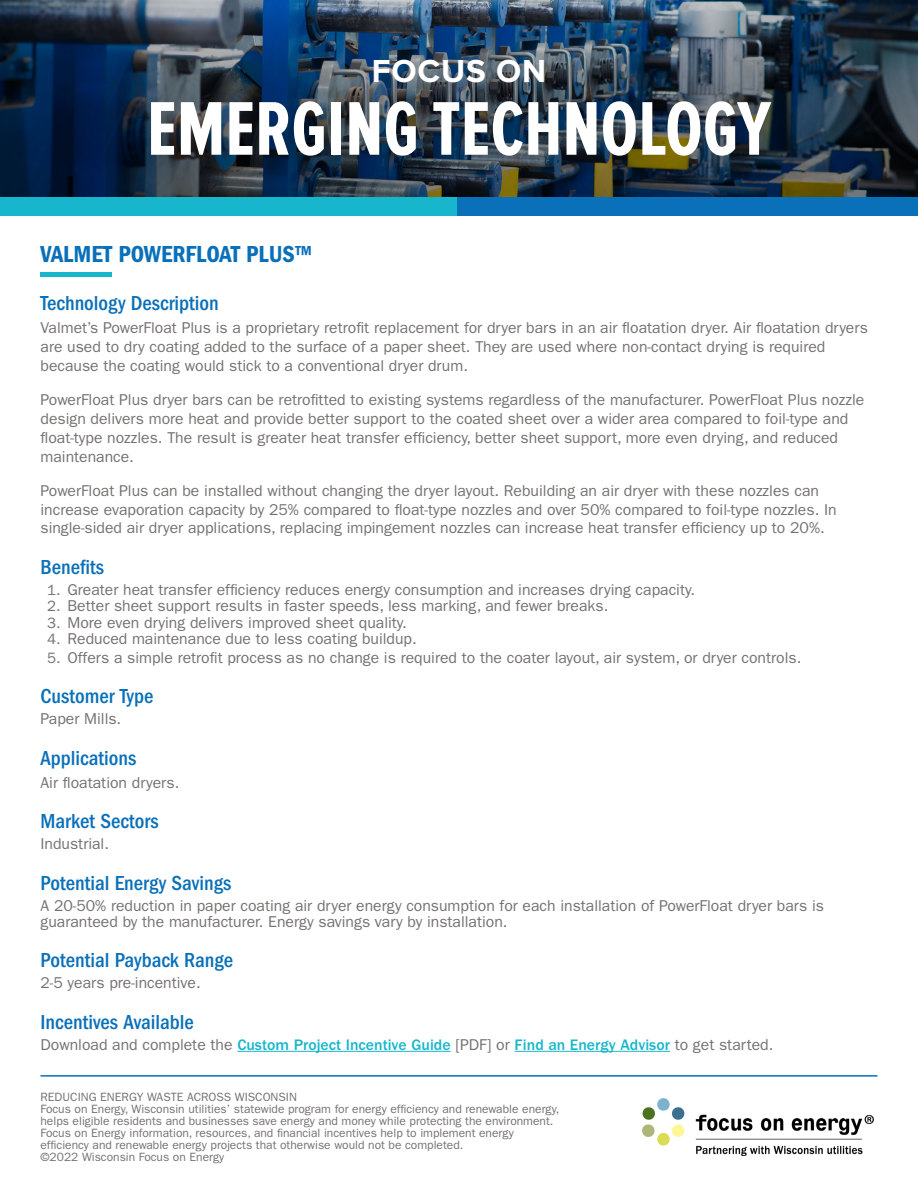
<style>
.page{position:relative;width:918px;height:1188px;background:#fff}
.page>*{position:absolute;margin:0;border:0;box-sizing:border-box;transform-origin:0 0}
.t1{font:700 78.9px "Proxima Nova Ex Cn";color:#fff}
.t2{font:700 33px "Proxima Nova";letter-spacing:.025em;color:#fff}
.t3{font:24px "ITC Franklin Gothic Std Dm Cd";color:#0970b9}
.t4{font:500 condensed 21px "ITC Franklin Gothic Std";color:#0970b9}
.t5{font:15.75px/18.9px "ITC Franklin Gothic Std";color:#757171}
.t6{font:500 15.75px "ITC Franklin Gothic Std";color:#18b6cc}
.t7{font:12px/12px "ITC Franklin Gothic Std";color:#757171}
.s1{font-size:15px}
.s2{font-weight:400;color:#757171}
</style>
<div class="page">
<img style="left:0;top:0;width:918px;height:198px">
<div style="left:0;top:198px;width:460px;height:18px;background:#18b6cc"></div>
<div style="left:458px;top:198px;width:460px;height:18px;background:#0970b9"></div>
<img style="left:643px;top:1098px;width:231px;height:57px">
<hr style="left:237px;top:1051px;width:214px;height:1px;background:#18b6cc">
<hr style="left:515px;top:1051px;width:155px;height:1px;background:#18b6cc">
<hr style="left:40px;top:1075px;width:838px;height:2px;background:#0970b9">
<hr style="left:40px;top:273px;width:72px;height:4px;background:#18b6cc">
<h2 class="t2" style="left:372px;top:56px;width:176px">FOCUS ON</h2>
<h1 class="t1" style="left:147px;top:85px;width:626px">EMERGING TECHNOLOGY</h1>
<h3 class="t3" style="left:40px;top:241px;width:274px">VALMET POWERFLOAT PLUS™</h3>
<h3 class="t4" style="left:40px;top:291px;width:180px">Technology Description</h3>
<p class="t5" style="left:40px;top:319px;width:829px">Valmet’s PowerFloat Plus is a proprietary retrofit replacement for dryer bars in an air floatation dryer. Air floatation dryers are used to dry coating added to the surface of a paper sheet. They are used where non-contact drying is required because the coating would stick to a conventional dryer drum.</p>
<p class="t5" style="left:40px;top:390px;width:825px">PowerFloat Plus dryer bars can be retrofitted to existing systems regardless of the manufacturer. PowerFloat Plus nozzle design delivers more heat and provide better support to the coated sheet over a wider area compared to foil-type and float-type nozzles. The result is greater heat transfer efficiency, better sheet support, more even drying, and reduced maintenance.</p>
<p class="t5" style="left:40px;top:481px;width:798px">PowerFloat Plus can be installed without changing the dryer layout. Rebuilding an air dryer with these nozzles can increase evaporation capacity by 25% compared to float-type nozzles and over 50% compared to foil-type nozzles. In single-sided air dryer applications, replacing impingement nozzles can increase heat transfer efficiency up to 20%.</p>
<h3 class="t4" style="left:40px;top:555px;width:65px">Benefits</h3>
<p class="t5" style="left:47px;top:580px;width:649px"><span class="s1">1.</span> Greater heat transfer efficiency reduces energy consumption and increases drying capacity.</p>
<p class="t5" style="left:47px;top:597px;width:563px"><span class="s1">2.</span> Better sheet support results in faster speeds, less marking, and fewer breaks.</p>
<p class="t5" style="left:47px;top:613px;width:361px"><span class="s1">3.</span> More even drying delivers improved sheet quality.</p>
<p class="t5" style="left:47px;top:630px;width:371px"><span class="s1">4.</span> Reduced maintenance due to less coating buildup.</p>
<p class="t5" style="left:47px;top:648px;width:756px"><span class="s1">5.</span> Offers a simple retrofit process as no change is required to the coater layout, air system, or dryer controls.</p>
<h3 class="t4" style="left:40px;top:684px;width:114px">Customer Type</h3>
<p class="t5" style="left:40px;top:710px;width:82px">Paper Mills.</p>
<h3 class="t4" style="left:40px;top:746px;width:97px">Applications</h3>
<p class="t5" style="left:40px;top:773px;width:140px">Air floatation dryers.</p>
<h3 class="t4" style="left:40px;top:809px;width:120px">Market Sectors</h3>
<p class="t5" style="left:40px;top:835px;width:70px">Industrial.</p>
<h3 class="t4" style="left:40px;top:871px;width:192px">Potential Energy Savings</h3>
<p class="t5" style="left:40px;top:897px;width:785px;line-height:16.5px">A 20-50% reduction in paper coating air dryer energy consumption for each installation of PowerFloat dryer bars is guaranteed by the manufacturer. Energy savings vary by installation.</p>
<h3 class="t4" style="left:40px;top:949px;width:194px">Potential Payback Range</h3>
<p class="t5" style="left:40px;top:974px;width:162px">2-5 years pre-incentive.</p>
<h3 class="t4" style="left:40px;top:1010px;width:155px">Incentives Available</h3>
<p class="t6" style="left:40px;top:1036px;width:734px"><span class="s2">Download and complete the</span> Custom Project Incentive Guide <span class="s2">[PDF] or</span> Find an Energy Advisor <span class="s2">to get started.</span></p>
<p class="t7" style="left:40px;top:1091px;width:520px">REDUCING ENERGY WASTE ACROSS WISCONSIN<br>Focus on Energy, Wisconsin utilities’ statewide program for energy efficiency and renewable energy, helps eligible residents and businesses save energy and money while protecting the environment.<br>Focus on Energy information, resources, and financial incentives help to implement energy efficiency and renewable energy projects that otherwise would not be completed.<br>©2022 Wisconsin Focus on Energy</p>
</div>
